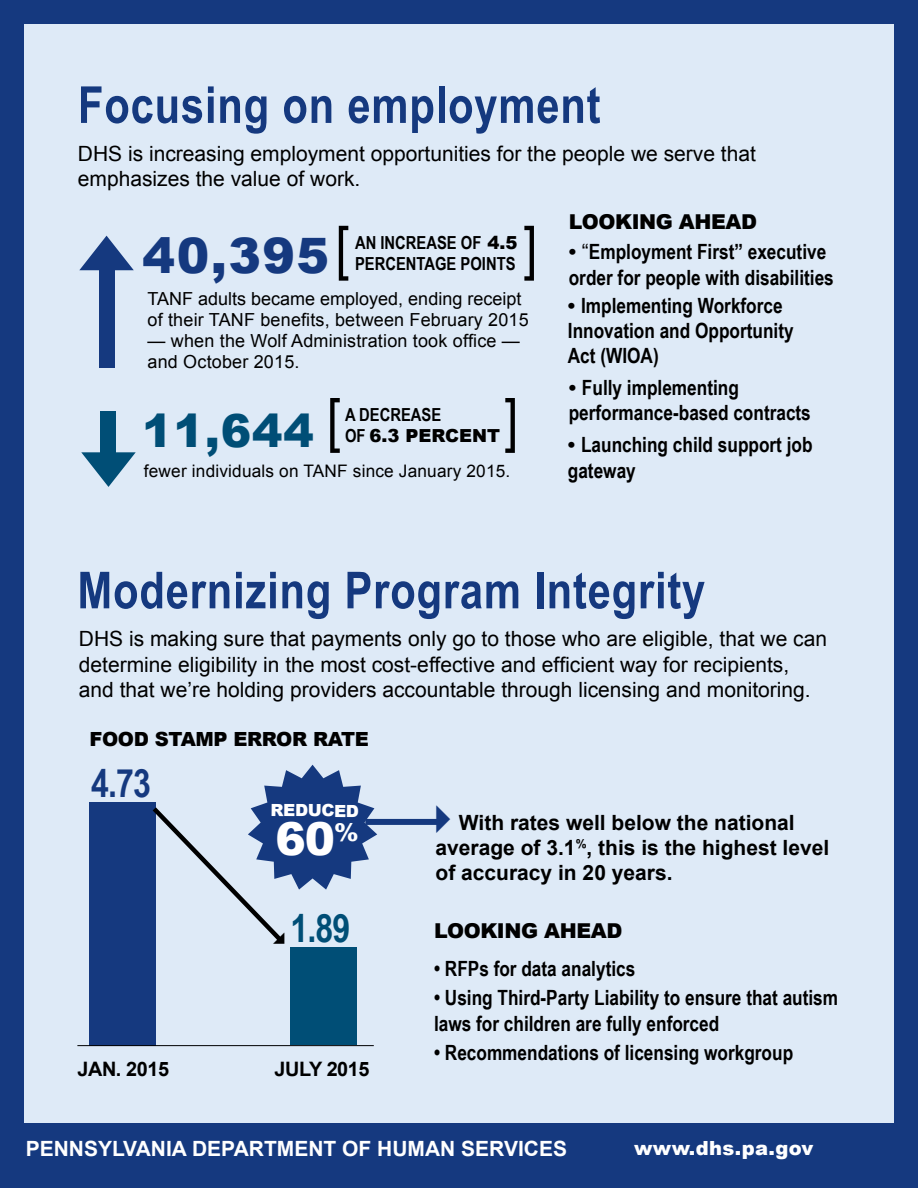
<style>
.page{position:relative;width:918px;height:1188px;background:#fff}
.page>*{position:absolute;margin:0;border:0;box-sizing:border-box;transform-origin:0 0}
.t1{font:60px "Arial Narrow";color:#000}
.t2{font:700 51px "Arial Narrow";letter-spacing:.015em;color:#15397f}
.t3{font:900 48.9px "Arial";color:#15397f}
.t4{font:900 45.6px "Arial";color:#004e76}
.t5{font:900 45.45px "Arial";color:#fff}
.t6{font:700 39.15px "Arial Narrow";color:#15397f}
.t7{font:700 39.15px "Arial Narrow";color:#004e76}
.t8{font:700 21px/25.2px "Arial Narrow";color:#000}
.t9{font:21px/25.2px "Arial";color:#000}
.t10{font:700 21px/25.2px "Arial";color:#000}
.t11{font:700 21px "Arial";color:#fff}
.t12{font:900 20.55px "Arial";letter-spacing:-.02em;color:#000}
.t13{font:700 19.95px "Arial";letter-spacing:-.02em;color:#000}
.t14{font:900 19.5px "Arial";letter-spacing:-.02em;color:#000}
.t15{font:900 19.5px "Arial";letter-spacing:.02em;color:#fff}
.t16{font:18px/21px "Arial";letter-spacing:.01em;color:#000}
.t17{font:700 18px "Arial Narrow";color:#000}
.t18{font:900 18px "Arial";color:#000}
.t19{font:17.25px "Arial";letter-spacing:.01em;color:#000}
.t20{font:900 16.8px "Arial";color:#fff}
.s1{font-family:"Arial";font-weight:900}
.s2{font-family:"Arial Narrow";font-weight:700}
.s3{font-family:"Arial"}
.s4{font-family:"Arial";font-weight:400}
</style>
<div class="page">
<div style="left:12px;top:12px;width:894px;height:1164px;background:#deeaf7"></div>
<div style="left:0;top:0;width:918px;height:1188px;border:24px solid #15397f"></div>
<div style="left:99px;top:259px;width:16px;height:109px;background:#15397f"></div>
<div style="left:100px;top:411px;width:16px;height:61px;background:#004e76"></div>
<div style="left:90px;top:802px;width:66px;height:244px;background:#15397f"></div>
<div style="left:290px;top:948px;width:67px;height:97px;background:#004e76"></div>
<div style="left:18px;top:1123px;width:886px;height:41px;background:#15397f"></div>
<hr style="left:77px;top:1045px;width:297px;height:1px;background:#000">
<div style="left:365px;top:819px;width:78px;height:6px;background:#15397f"></div>
<svg style="left:152px;top:765px;width:225px;height:183px"></svg>
<svg style="left:437px;top:818px;width:6px;height:7px"></svg>
<p class="t2" style="left:78px;top:66px;width:524px">Focusing on employment</p>
<p class="t9" style="left:78px;top:141px;width:680px">DHS is increasing employment opportunities for the people we serve that emphasizes the value of work.</p>
<h1 class="t1" style="left:523px;top:204px;width:15px">]</h1>
<h4 class="t16" style="left:148px;top:288px;width:383px">TANF adults became employed, ending receipt of their TANF benefits, between February 2015</h4>
<h4 class="t16" style="left:148px;top:330px;width:374px">— when the Wolf Administration took office — and October 2015.</h4>
<h1 class="t1" style="left:335px;top:204px;width:15px">[</h1>
<h2 class="t3" style="left:143px;top:220px;width:188px">40,395</h2>
<p class="t17" style="left:355px;top:229px;width:164px">AN INCREASE OF <span class="s1">4.5</span></p>
<p class="t17" style="left:355px;top:250px;width:162px">PERCENTAGE POINTS</p>
<h1 class="t1" style="left:327px;top:376px;width:15px">[</h1>
<h1 class="t1" style="left:504px;top:376px;width:15px">]</h1>
<h5 class="t17" style="left:345px;top:401px;width:98px">A DECREASE</h5>
<h2 class="t4" style="left:142px;top:398px;width:173px">11,644</h2>
<h3 class="t19" style="left:144px;top:460px;width:368px">fewer individuals on TANF since January 2015.</h3>
<h5 class="t18" style="left:345px;top:423px;width:157px"><span class="s2">OF</span> 6.3 PERCENT</h5>
<p class="t12" style="left:569px;top:207px;width:190px">LOOKING AHEAD</p>
<p class="t8" style="left:569px;top:238px;width:267px"><span class="s3">•</span> <span class="s4">“</span>Employment First” executive order for people with disabilities</p>
<p class="t8" style="left:568px;top:292px;width:227px"><span class="s3">•</span> Implementing Workforce<br>Innovation and Opportunity<br>Act (WIOA)</p>
<p class="t8" style="left:569px;top:374px;width:244px"><span class="s3">•</span> Fully implementing performance-based contracts</p>
<p class="t8" style="left:568px;top:431px;width:246px"><span class="s3">•</span> Launching child support job gateway</p>
<h2 class="t2" style="left:77px;top:552px;width:629px">Modernizing Program Integrity</h2>
<p class="t9" style="left:79px;top:627px;width:750px">DHS is making sure that payments only go to those who are eligible, that we can determine eligibility in the most cost-effective and efficient way for recipients, and that we’re holding providers accountable through licensing and monitoring.</p>
<p class="t14" style="left:90px;top:725px;width:281px">FOOD STAMP ERROR RATE</p>
<p class="t6" style="left:91px;top:754px;width:62px">4.73</p>
<p class="t13" style="left:77px;top:1056px;width:93px">JAN. 2015</p>
<p class="t20" style="left:271px;top:798px;width:90px">REDUCED</p>
<h3 class="t5" style="left:275px;top:806px;width:85px">60<sup>%</sup></h3>
<p class="t7" style="left:290px;top:899px;width:62px">1.89</p>
<p class="t13" style="left:275px;top:1056px;width:97px">JULY 2015</p>
<p class="t10" style="left:436px;top:810px;width:395px;text-indent:23px">With rates well below the national average of 3.1<sup>%</sup>, this is the highest level of accuracy in 20 years.</p>
<p class="t12" style="left:434px;top:915px;width:190px">LOOKING AHEAD</p>
<p class="t8" style="left:434px;top:955px;width:203px">• RFPs for data analytics</p>
<p class="t8" style="left:434px;top:984px;width:406px">• Using Third-Party Liability to ensure that autism laws for children are fully enforced</p>
<p class="t8" style="left:434px;top:1039px;width:361px">• Recommendations of licensing workgroup</p>
<p class="t11" style="left:26px;top:1134px;width:543px">PENNSYLVANIA DEPARTMENT OF HUMAN SERVICES</p>
<p class="t15" style="left:634px;top:1134px;width:181px">www.dhs.pa.gov</p>
</div>
